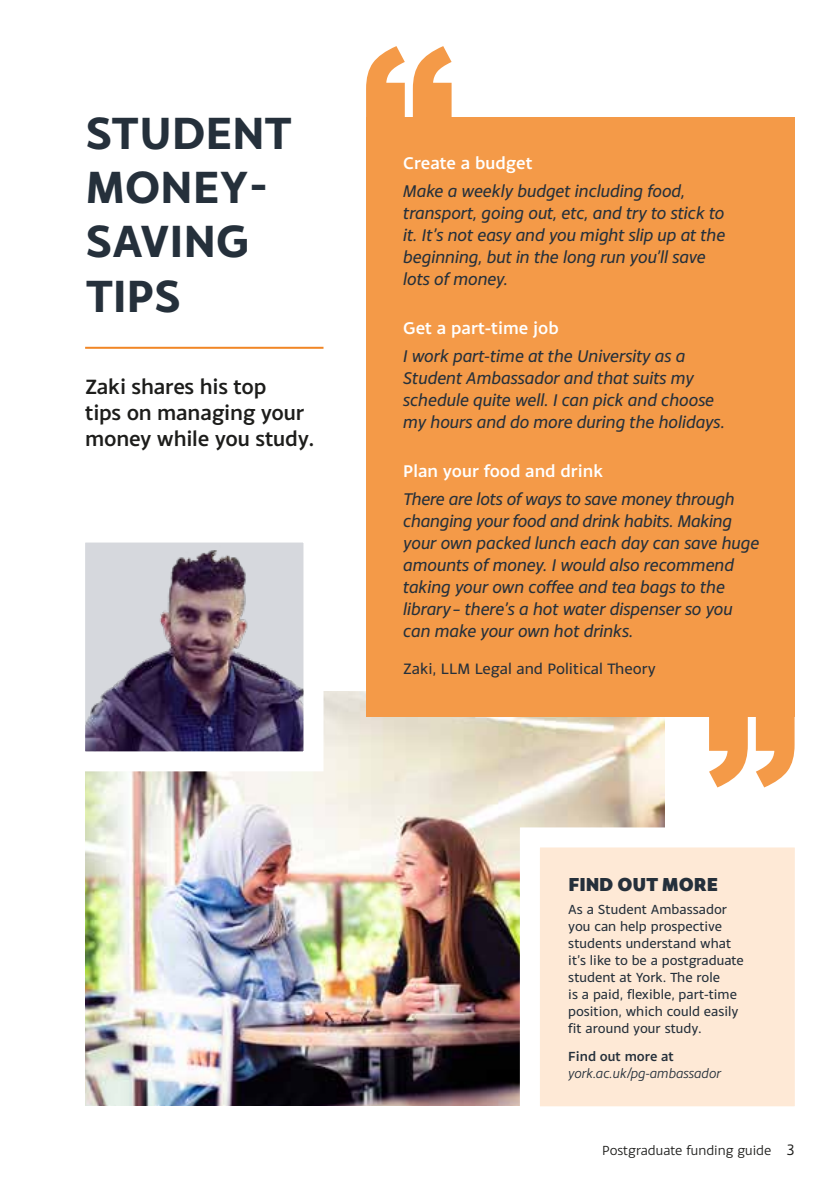
<style>
.page{position:relative;width:840px;height:1191px;background:#fff}
.page>*{position:absolute;margin:0;border:0;box-sizing:border-box;transform-origin:0 0}
.t1{font:700 48px/54px "Monsal Gothic";letter-spacing:-.005em;color:#25303b}
.t2{font:500 22px/26px "Monsal Gothic";letter-spacing:-.01em;color:#1d1d1b}
.t3{font:800 20px "Monsal Gothic";letter-spacing:-.01em;color:#25303b}
.t4{font:italic 18px/22px "Monsal Gothic";color:#25303b}
.t5{font:500 18px "Monsal Gothic";color:#fff}
.t6{font:16px "Monsal Gothic";color:#25303b}
.t7{font:14px/17px "Monsal Gothic";color:#25303b}
.t8{font:14px "Monsal Gothic";color:#1d1d1b}
.t9{font:italic 14px "Monsal Gothic";color:#25303b}
.t10{font:500 14px "Monsal Gothic";color:#25303b}
.s1{font-size:16px}
</style>
<div class="page">
<img style="left:85px;top:692px;width:578px;height:414px">
<hr style="left:85px;top:347px;width:238px;height:2px;background:#f18625">
<div style="left:366px;top:117px;width:428px;height:599px;background:#f49a48"></div>
<svg style="left:366px;top:46px;width:85px;height:71px"></svg>
<img style="left:86px;top:543px;width:216px;height:207px">
<svg style="left:708px;top:716px;width:86px;height:71px"></svg>
<svg style="left:509px;top:817px;width:286px;height:290px;background:#f8e7d6"></svg>
<h1 class="t1" style="left:85px;top:105px;width:208px">STUDENT<br>MONEY-<br>SAVING<br>TIPS</h1>
<p class="t2" style="left:85px;top:373px;width:231px">Zaki shares his top<br>tips on managing your money while you study.</p>
<p class="t5" style="left:403px;top:152px;width:131px">Create a budget</p>
<p class="t4" style="left:403px;top:179px;width:323px">Make a weekly budget including food, transport, going out, etc, and try to stick to it. It’s not easy and you might slip up at the beginning, but in the long run you’ll save lots of money.</p>
<p class="t5" style="left:403px;top:317px;width:157px">Get a part-time job</p>
<p class="t4" style="left:403px;top:344px;width:323px">I work part-time at the University as a Student Ambassador and that suits my schedule quite well. I can pick and choose my hours and do more during the holidays.</p>
<p class="t5" style="left:403px;top:459px;width:201px">Plan your food and drink</p>
<p class="t4" style="left:403px;top:487px;width:357px">There are lots of ways to save money through changing your food and drink habits. Making your own packed lunch each day can save huge amounts of money. I would also recommend taking your own coffee and tea bags to the library– there’s a hot water dispenser so you can make your own hot drinks.</p>
<p class="t6" style="left:403px;top:659px;width:254px">Zaki, LLM Legal and Political Theory</p>
<p class="t3" style="left:568px;top:870px;width:151px">FIND OUT MORE</p>
<p class="t7" style="left:568px;top:900px;width:177px">As a Student Ambassador you can help prospective students understand what it’s like to be a postgraduate student at York. The role<br>is a paid, flexible, part-time position, which could easily fit around your study.</p>
<p class="t10" style="left:568px;top:1047px;width:107px">Find out more at</p>
<p class="t9" style="left:568px;top:1064px;width:154px">york.ac.uk/pg-ambassador</p>
<p class="t8" style="left:602px;top:1141px;width:194px">Postgraduate funding guide <span class="s1">3</span></p>
</div>
